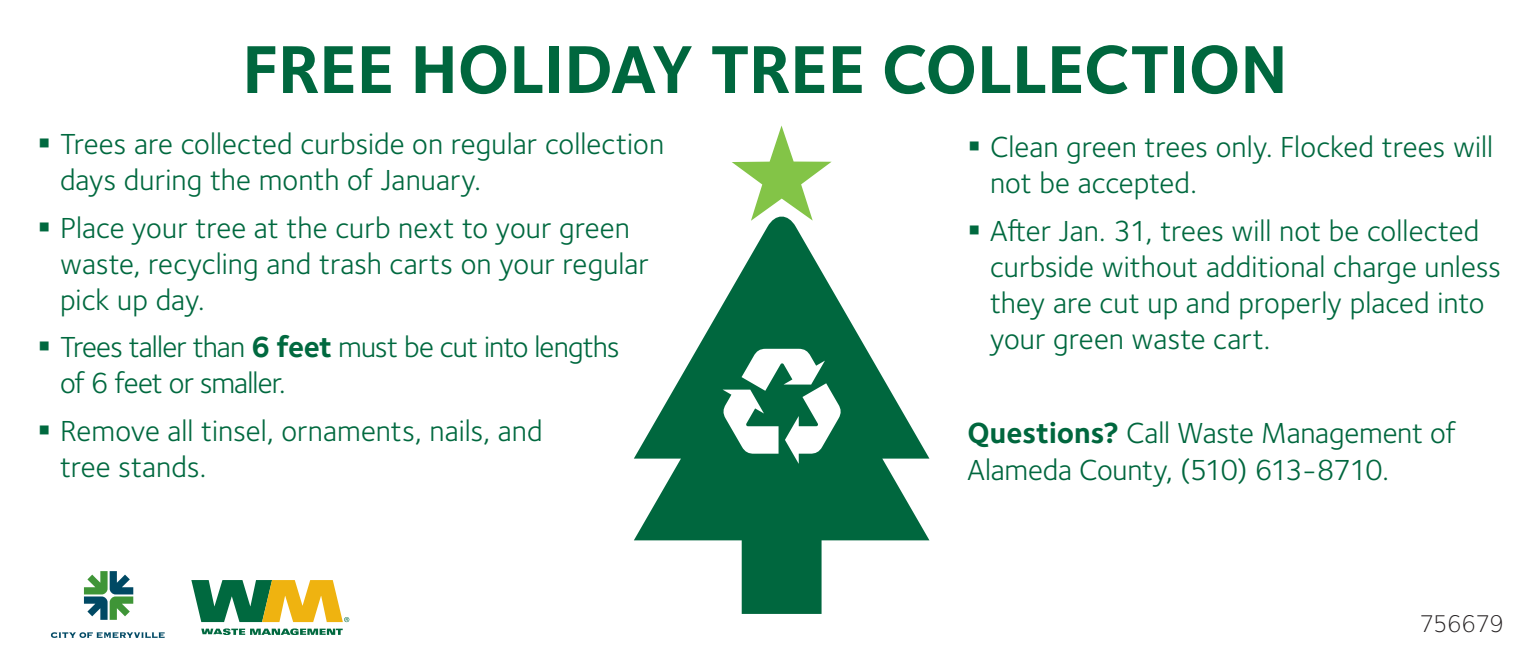
<style>
.page{position:relative;width:1530px;height:661px;background:#fff}
.page>*{position:absolute;margin:0;border:0;box-sizing:border-box;transform-origin:0 0}
.t1{font:700 70px "Foundry Sterling";letter-spacing:-.005em;color:#00673e}
.t2{font:30px/36px "Foundry Sterling";color:#00693f}
.Paragraph_Style_2{font:30px/36px "Foundry Sterling";letter-spacing:-.01em;color:#00673e}
.t3{font:30px/36px "Foundry Sterling";letter-spacing:-.025em;color:#00693f}
.t4{font:300 25px "Foundry Sterling";letter-spacing:-.02em;color:#231f20}
.s1{font-weight:700}
</style>
<div class="page">
<svg style="left:634px;top:220px;width:295px;height:393px"></svg>
<svg style="left:732px;top:125px;width:100px;height:95px"></svg>
<svg style="left:723px;top:348px;width:119px;height:115px"></svg>
<svg style="left:201px;top:628px;width:142px;height:5px"></svg>
<svg style="left:191px;top:580px;width:158px;height:41px"></svg>
<svg style="left:84px;top:571px;width:49px;height:48px"></svg>
<svg style="left:51px;top:632px;width:114px;height:6px"></svg>
<p class="t1" style="left:242px;top:28px;width:1046px">FREE HOLIDAY TREE COLLECTION</p>
<p class="t2" style="left:60px;top:126px;width:606px">Trees are collected curbside on regular collection days during the month of January.</p>
<p class="t2" style="left:60px;top:210px;width:591px">Place your tree at the curb next to your green waste, recycling and trash carts on your regular pick up day.</p>
<p class="t3" style="left:60px;top:329px;width:561px">Trees taller than <span class="s1">6 feet</span> must be cut into lengths of 6 feet or smaller.</p>
<p class="t2" style="left:60px;top:412px;width:484px">Remove all tinsel, ornaments, nails, and tree stands.</p>
<p class="t2" style="left:990px;top:129px;width:505px">Clean green trees only. Flocked trees will not be accepted.</p>
<p class="t2" style="left:990px;top:213px;width:512px">After Jan. 31, trees will not be collected curbside without additional charge unless they are cut up and properly placed into your green waste cart.</p>
<p class="Paragraph_Style_2" style="left:968px;top:415px;width:490px"><span class="s1">Questions?</span> Call Waste Management of<br>Alameda County, (510) 613-8710.</p>
<p class="t4" style="left:1419px;top:609px;width:86px">756679</p>
</div>
